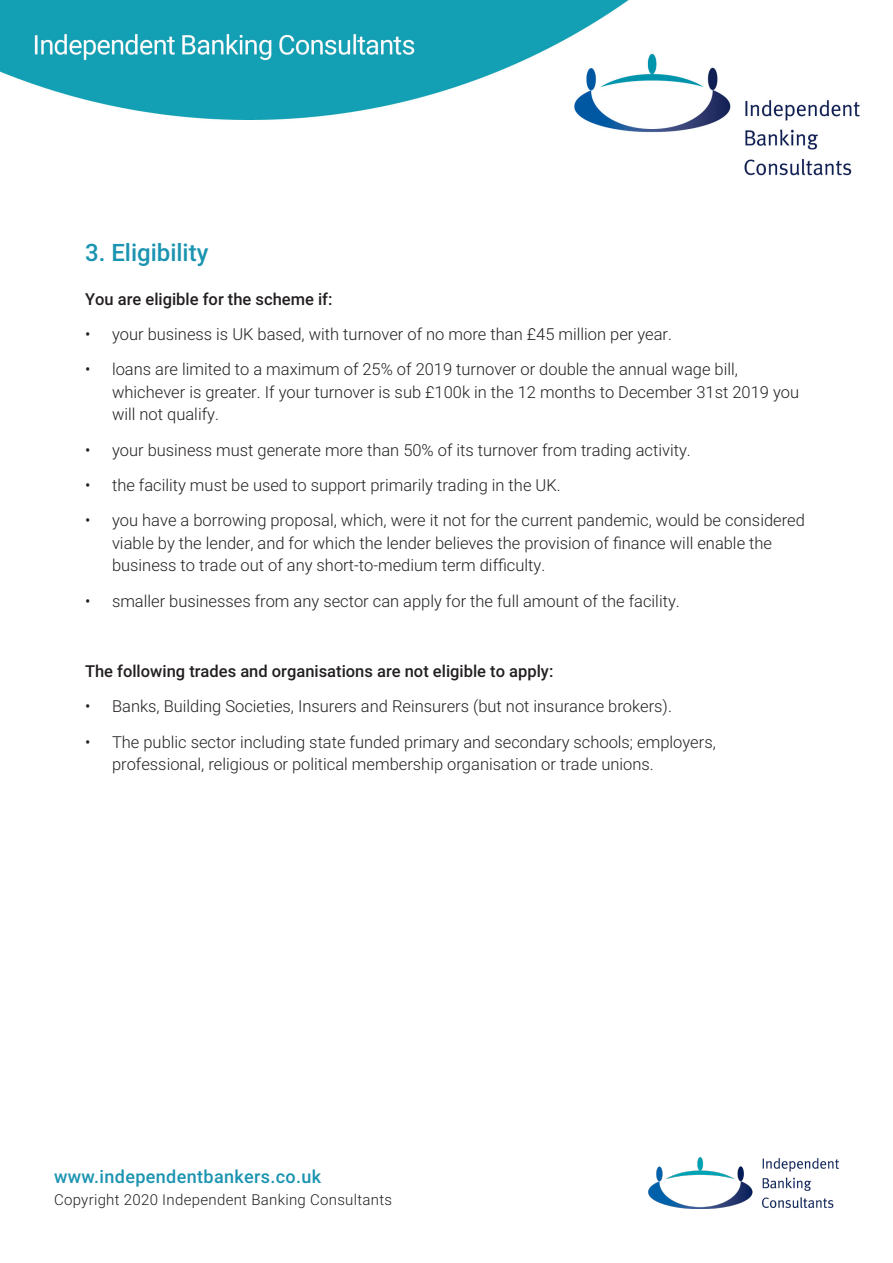
<style>
.page{position:relative;width:893px;height:1263px;background:#fff}
.page>*{position:absolute;margin:0;border:0;box-sizing:border-box;transform-origin:0 0}
.t1{font:500 24px "Roboto";color:#1b94b1}
.t2{font:500 18px "Roboto";letter-spacing:.02em;color:#1b94b1}
.t3{font:300 16.5px/22.5px "Roboto";color:#231f20}
.t4{font:500 16.5px "Roboto";color:#231f20}
.t5{font:300 15px "Roboto";letter-spacing:.02em;color:#231f20}
</style>
<div class="page">
<img style="left:0;top:0;width:860px;height:176px">
<img style="left:649px;top:1157px;width:189px;height:52px">
<p class="t1" style="left:85px;top:236px;width:125px">3. Eligibility</p>
<p class="t4" style="left:85px;top:288px;width:249px">You are eligible for the scheme if:</p>
<p class="t3" style="left:85px;top:322px;width:589px">• your business is UK based, with turnover of no more than £45 million per year.</p>
<p class="t3" style="left:112px;top:358px;width:689px;text-indent:-27px">• loans are limited to a maximum of 25% of 2019 turnover or double the annual wage bill, whichever is greater. If your turnover is sub £100k in the 12 months to December 31st 2019 you will not qualify.</p>
<p class="t3" style="left:85px;top:438px;width:607px">• your business must generate more than 50% of its turnover from trading activity.</p>
<p class="t3" style="left:85px;top:473px;width:477px">• the facility must be used to support primarily trading in the UK.</p>
<p class="t3" style="left:112px;top:508px;width:694px;text-indent:-27px">• you have a borrowing proposal, which, were it not for the current pandemic, would be considered viable by the lender, and for which the lender believes the provision of finance will enable the business to trade out of any short-to-medium term difficulty.</p>
<p class="t3" style="left:85px;top:589px;width:596px">• smaller businesses from any sector can apply for the full amount of the facility.</p>
<p class="t4" style="left:85px;top:660px;width:470px">The following trades and organisations are not eligible to apply:</p>
<p class="t3" style="left:85px;top:695px;width:588px">• Banks, Building Societies, Insurers and Reinsurers (but not insurance brokers).</p>
<p class="t3" style="left:112px;top:730px;width:605px;text-indent:-27px">• The public sector including state funded primary and secondary schools; employers, professional, religious or political membership organisation or trade unions.</p>
<p class="t2" style="left:54px;top:1164px;width:269px">www.independentbankers.co.uk</p>
<p class="t5" style="left:54px;top:1189px;width:340px">Copyright 2020 Independent Banking Consultants</p>
</div>
